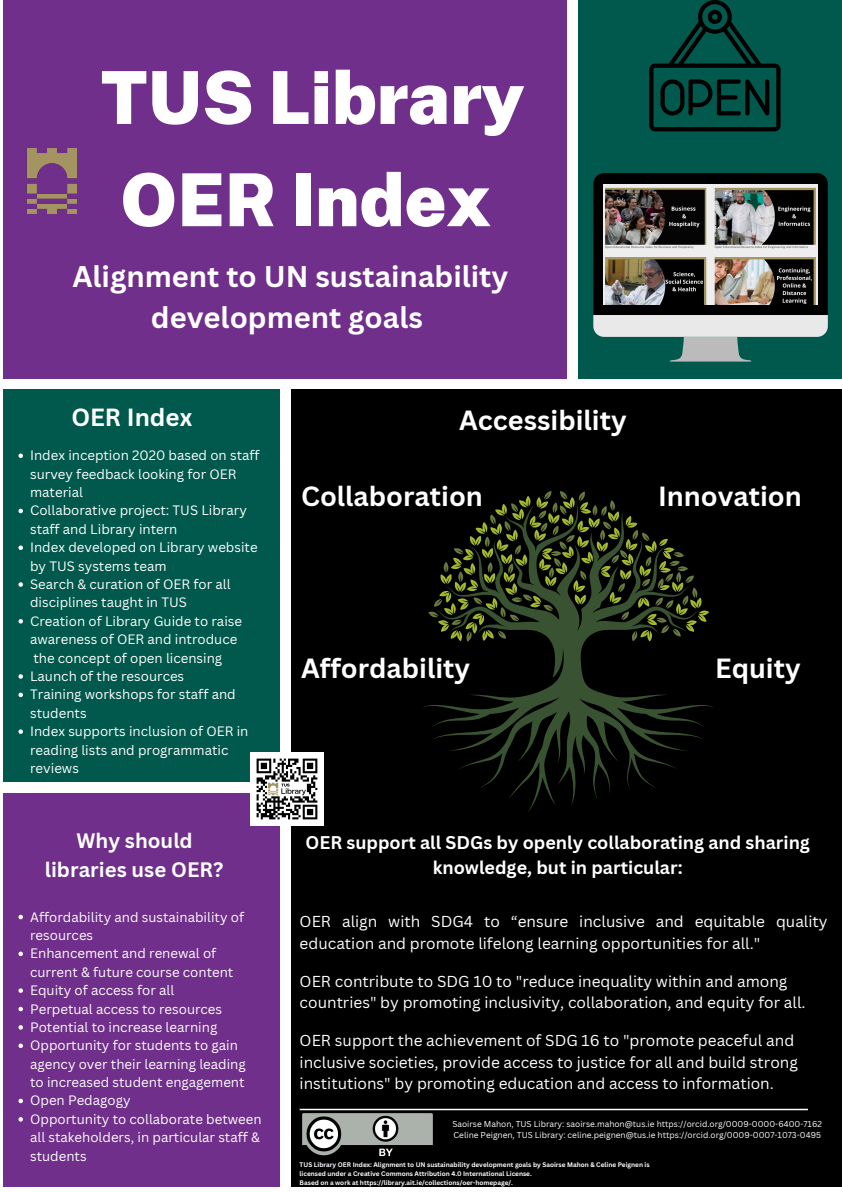
<style>
.page{position:relative;width:842px;height:1193px;background:#fff}
.page>*{position:absolute;margin:0;border:0;box-sizing:border-box;transform-origin:0 0}
.t1{font:900 73.1px/102.2px "Public Sans";color:#fff}
.t2{font:700 29.15px/40.5px "Canva Sans";color:#fff;text-align:center}
.t3{font:700 27px "Canva Sans";color:#fff}
.t4{font:700 24.15px "Canva Sans";color:#fff}
.t5{font:700 20.35px/28.5px "Canva Sans";color:#fff;text-align:center}
.t6{font:700 17.9px/24.8px "Canva Sans";color:#fff;text-align:center}
.t7{font:15.4px/21.4px "Canva Sans";color:#fff}
.t8{font:13.25px/18.4px "Canva Sans";color:#fff}
.t9{font:8.3px/11.2px "Canva Sans";color:#fff}
.t10{font:700 6.45px/9px "Canva Sans";color:#fff}
</style>
<div class="page">
<div style="left:3px;top:793px;width:276px;height:393px;background:#702f8a"></div>
<div style="left:3px;top:389px;width:276px;height:393px;background:#00594c"></div>
<div style="left:578px;top:0;width:264px;height:378px;background:#00594c"></div>
<div style="left:3px;top:0;width:564px;height:378px;background:#702f8a"></div>
<div style="left:291px;top:389px;width:551px;height:797px;background:#000"></div>
<svg style="left:593px;top:173px;width:235px;height:188px"></svg>
<img style="left:603px;top:184px;width:214px;height:121px">
<svg style="left:423px;top:641px;width:291px;height:171px"></svg>
<svg style="left:428px;top:491px;width:281px;height:150px"></svg>
<hr style="left:300px;top:1108px;width:508px;height:1px;background:#fff">
<img style="left:302px;top:1113px;width:131px;height:44px">
<img style="left:251px;top:752px;width:72px;height:72px">
<svg style="left:649px;top:0;width:131px;height:131px"></svg>
<img style="left:26px;top:149px;width:52px;height:65px">
<svg style="left:18px;top:453px;width:5px;height:5px"></svg>
<svg style="left:18px;top:508px;width:5px;height:5px"></svg>
<svg style="left:18px;top:545px;width:5px;height:5px"></svg>
<svg style="left:18px;top:582px;width:5px;height:4px"></svg>
<svg style="left:18px;top:619px;width:5px;height:4px"></svg>
<svg style="left:18px;top:674px;width:5px;height:4px"></svg>
<svg style="left:18px;top:692px;width:5px;height:5px"></svg>
<svg style="left:18px;top:729px;width:5px;height:4px"></svg>
<svg style="left:18px;top:914px;width:5px;height:5px"></svg>
<svg style="left:18px;top:951px;width:5px;height:4px"></svg>
<svg style="left:18px;top:988px;width:5px;height:4px"></svg>
<svg style="left:18px;top:1006px;width:5px;height:5px"></svg>
<svg style="left:18px;top:1025px;width:5px;height:4px"></svg>
<svg style="left:18px;top:1043px;width:5px;height:4px"></svg>
<svg style="left:18px;top:1098px;width:5px;height:4px"></svg>
<svg style="left:18px;top:1117px;width:5px;height:4px"></svg>
<p class="t1" style="left:101px;top:46px;width:425px">TUS Library<br>OER Index</p>
<p class="t2" style="left:72px;top:255px;width:437px">Alignment to UN sustainability development goals</p>
<p class="t4" style="left:71px;top:400px;width:122px">OER Index</p>
<p class="t8" style="left:30px;top:446px;width:231px">Index inception 2020 based on staff survey feedback looking for OER material</p>
<p class="t8" style="left:30px;top:501px;width:218px">Collaborative project: TUS Library staff and Library intern</p>
<p class="t8" style="left:30px;top:538px;width:229px">Index developed on Library website by TUS systems team</p>
<p class="t8" style="left:30px;top:574px;width:202px">Search &amp; curation of OER for all disciplines taught in TUS</p>
<p class="t8" style="left:30px;top:611px;width:213px">Creation of Library Guide to raise awareness of OER and introduce the concept of open licensing</p>
<p class="t8" style="left:30px;top:666px;width:156px">Launch of the resources</p>
<p class="t8" style="left:30px;top:685px;width:207px">Training workshops for staff and students</p>
<p class="t8" style="left:30px;top:721px;width:220px">Index supports inclusion of OER in reading lists and programmatic reviews</p>
<p class="t5" style="left:45px;top:825px;width:180px">Why should libraries use OER?</p>
<p class="t8" style="left:30px;top:907px;width:215px">Affordability and sustainability of resources</p>
<p class="t8" style="left:30px;top:943px;width:205px">Enhancement and renewal of current &amp; future course content</p>
<p class="t8" style="left:30px;top:980px;width:146px">Equity of access for all</p>
<p class="t8" style="left:30px;top:998px;width:194px">Perpetual access to resources</p>
<p class="t8" style="left:30px;top:1017px;width:189px">Potential to increase learning</p>
<p class="t8" style="left:30px;top:1035px;width:217px">Opportunity for students to gain agency over their learning leading to increased student engagement</p>
<p class="t8" style="left:30px;top:1090px;width:102px">Open Pedagogy</p>
<p class="t8" style="left:30px;top:1109px;width:233px">Opportunity to collaborate between all stakeholders, in particular staff &amp; students</p>
<p class="t3" style="left:459px;top:400px;width:169px">Accessibility</p>
<p class="t3" style="left:301px;top:477px;width:183px">Collaboration</p>
<p class="t3" style="left:658px;top:477px;width:145px">Innovation</p>
<p class="t3" style="left:301px;top:649px;width:171px">Affordability</p>
<p class="t3" style="left:715px;top:649px;width:87px">Equity</p>
<p class="t6" style="left:305px;top:829px;width:506px">OER support all SDGs by openly collaborating and sharing knowledge, but in particular:</p>
<p class="t7" style="left:300px;top:910px;width:529px">OER align with SDG4 to “ensure inclusive and equitable quality education and promote lifelong learning opportunities for all."</p>
<p class="t7" style="left:300px;top:970px;width:507px">OER contribute to SDG 10 to "reduce inequality within and among countries" by promoting inclusivity, collaboration, and equity for all.</p>
<p class="t7" style="left:300px;top:1029px;width:500px">OER support the achievement of SDG 16 to "promote peaceful and inclusive societies, provide access to justice for all and build strong institutions" by promoting education and access to information.</p>
<p class="t9" style="left:452px;top:1117px;width:371px">Saoirse Mahon, TUS Library: saoirse.mahon@tus.ie https://orcid.org/0009-0000-6400-7162<br>Celine Peignen, TUS Library: celine.peignen@tus.ie https://orcid.org/0009-0007-1073-0495</p>
<p class="t10" style="left:300px;top:1159px;width:351px">TUS Library OER Index: Alignment to UN sustainability development goals by Saoirse Mahon &amp; Celine Peignen is licensed under a Creative Commons Attribution 4.0 International License.</p>
<p class="t10" style="left:300px;top:1177px;width:215px">Based on a work at https://library.ait.ie/collections/oer-homepage/.</p>
</div>
